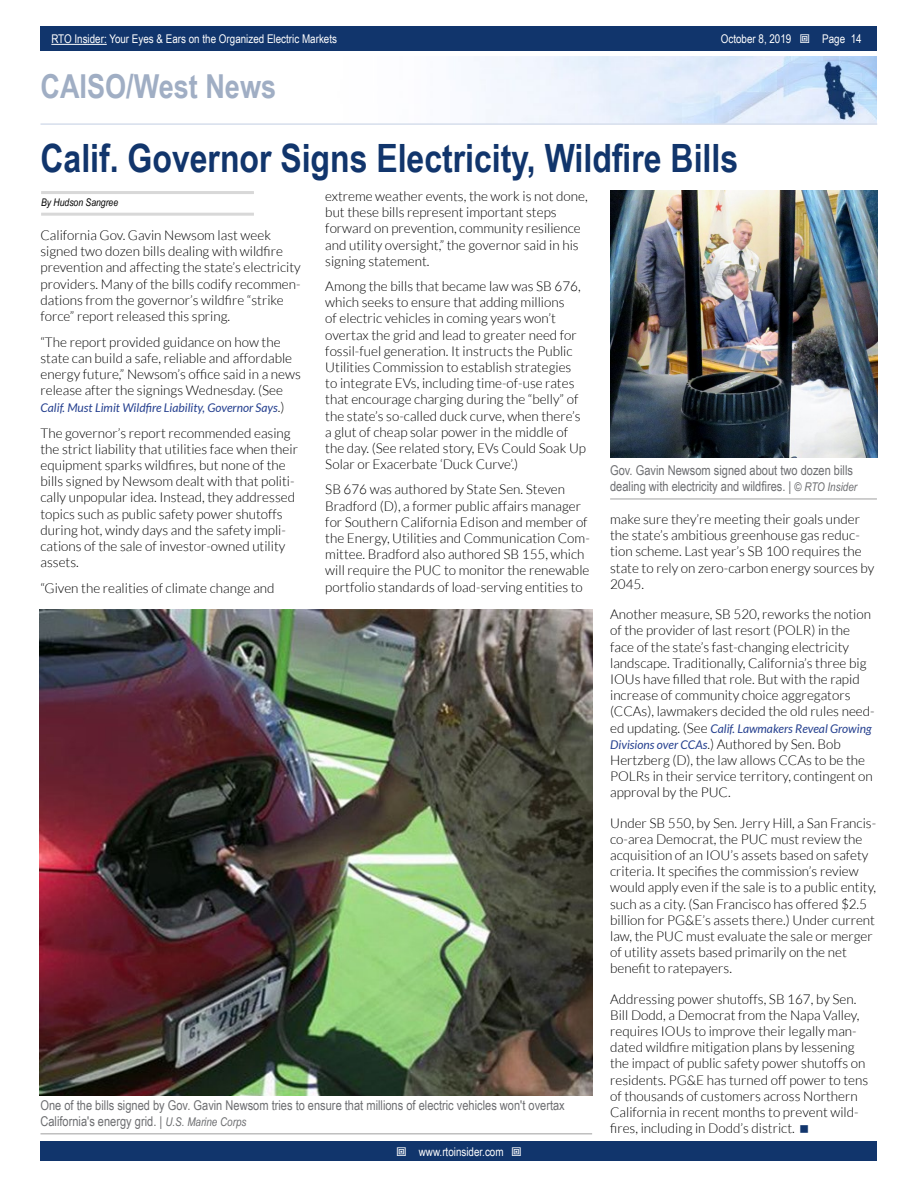
<style>
.page{position:relative;width:918px;height:1188px;background:#fff}
.page>*{position:absolute;margin:0;border:0;box-sizing:border-box;transform-origin:0 0}
.t1{font:700 39px "Arial Narrow";color:#11356c}
.t2{font:700 33px "Arial Narrow";color:#a0aec4}
.t3{font:300 13.5px/16.2px "Lato";color:#000}
.t4{font:13.5px/16.2px "Arial Narrow";color:#6d6e71}
.t5{font:12px "Arial Narrow";color:#fff}
.t6{font:italic 12px "Lato";color:#25408f}
.t7{font:italic 10.5px "Arial Narrow";color:#000}
.s1{font-style:inherit}
.s2{font-weight:300;font-style:normal;font-size:13.5px;color:#000}
.s3{font-style:italic;font-size:12px}
.s4{font-weight:400;font-style:italic;font-size:12px;color:#25408f}
</style>
<div class="page">
<div style="left:41px;top:1142px;width:836px;height:19px;background:#11356c"></div>
<div style="left:41px;top:27px;width:836px;height:24px;background:#11356c"></div>
<hr style="left:51px;top:44px;width:56px;height:1px;background:#fff">
<img style="left:474px;top:56px;width:403px;height:67px">
<hr style="left:40px;top:123px;width:837px;height:2px;background:#d6deec">
<hr style="left:41px;top:191px;width:213px;height:3px;background:#d8d8d8">
<hr style="left:41px;top:213px;width:213px;height:3px;background:#d8d8d8">
<hr style="left:40px;top:1133px;width:552px;height:2px;background:#bfbfbf">
<img style="left:40px;top:609px;width:552px;height:486px">
<img style="left:610px;top:190px;width:267px;height:268px">
<hr style="left:610px;top:498px;width:267px;height:2px;background:#bfbfbf">
<p class="t5" style="left:51px;top:30px;width:287px">RTO Insider: Your Eyes &amp; Ears on the Organized Electric Markets</p>
<p class="t5" style="left:721px;top:30px;width:72px">October 8, <span class="s1">2019</span></p>
<p class="t5" style="left:822px;top:30px;width:41px">Page 14</p>
<h2 class="t2" style="left:40px;top:61px;width:237px">CAISO/West News</h2>
<h1 class="t1" style="left:40px;top:129px;width:699px">Calif. Governor Signs Electricity, Wildfire Bills</h1>
<p class="t7" style="left:41px;top:195px;width:79px">By Hudson Sangree</p>
<p class="t3" style="left:325px;top:188px;width:264px">extreme weather events, the work is not done, but these bills represent important steps forward on prevention, community resilience and utility oversight,” the governor said in his signing statement.</p>
<p class="t3" style="left:325px;top:278px;width:262px">Among the bills that became law was SB 676, which seeks to ensure that adding millions<br>of electric vehicles in coming years won’t overtax the grid and lead to greater need for fossil-fuel generation. It instructs the Public Utilities Commission to establish strategies to integrate EVs, including time-of-use rates that encourage charging during the “belly” of the state’s so-called duck curve, when there’s a glut of cheap solar power in the middle of the day. (See related story, EVs Could Soak Up Solar or Exacerbate ‘Duck Curve’.)</p>
<p class="t3" style="left:325px;top:481px;width:266px">SB 676 was authored by State Sen. Steven Bradford (D), a former public affairs manager for Southern California Edison and member of the Energy, Utilities and Communication Com&shy;mittee. Bradford also authored SB 155, which will require the PUC to monitor the renewable portfolio standards of load-serving entities to</p>
<p class="t3" style="left:40px;top:227px;width:262px">California Gov. Gavin Newsom last week signed two dozen bills dealing with wildfire prevention and affecting the state’s electricity providers. Many of the bills codify recommen&shy;dations from the governor’s wildfire “strike force” report released this spring.</p>
<p class="t3" style="left:40px;top:334px;width:262px">“The report provided guidance on how the state can build a safe, reliable and affordable energy future,” Newsom’s office said in a news release after the signings Wednesday. (See</p>
<p class="t6" style="left:40px;top:401px;width:246px">Calif. Must Limit Wildfire Liability, Governor Says<span class="s2">.)</span></p>
<p class="t3" style="left:40px;top:425px;width:259px">The governor’s report recommended easing the strict liability that utilities face when their equipment sparks wildfires, but none of the bills signed by Newsom dealt with that politi&shy;cally unpopular idea. Instead, they addressed topics such as public safety power shutoffs during hot, windy days and the safety impli&shy;cations of the sale of investor-owned utility assets.</p>
<p class="t3" style="left:40px;top:580px;width:236px">“Given the realities of climate change and</p>
<p class="t4" style="left:610px;top:462px;width:248px">Gov. Gavin Newsom signed about two dozen bills dealing with electricity and wildfires. | <span class="s3">© RTO Insider</span></p>
<p class="t3" style="left:610px;top:511px;width:266px">make sure they’re meeting their goals under the state’s ambitious greenhouse gas reduc&shy;tion scheme. Last year’s SB 100 requires the state to rely on zero-carbon energy sources by 2045.</p>
<p class="t3" style="left:610px;top:606px;width:266px">Another measure, SB 520, reworks the notion of the provider of last resort (POLR) in the face of the state’s fast-changing electricity landscape. Traditionally, California’s three big IOUs have filled that role. But with the rapid increase of community choice aggregators (CCAs), lawmakers decided the old rules need-</p>
<p class="t6" style="left:610px;top:721px;width:263px"><span class="s2">ed updating. (See</span> Calif. Lawmakers Reveal Growing</p>
<p class="t3" style="left:610px;top:736px;width:264px"><span class="s4">Divisions over CCAs</span>.) Authored by Sen. Bob Hertzberg (D), the law allows CCAs to be the POLRs in their service territory, contingent on approval by the PUC.</p>
<p class="t3" style="left:610px;top:815px;width:268px">Under SB 550, by Sen. Jerry Hill, a San Francis&shy;co-area Democrat, the PUC must review the acquisition of an IOU’s assets based on safety criteria. It specifies the commission’s review would apply even if the sale is to a public entity, such as a city. (San Francisco has offered $2.5 billion for PG&amp;E’s assets there.) Under current law, the PUC must evaluate the sale or merger of utility assets based primarily on the net benefit to ratepayers.</p>
<p class="t3" style="left:610px;top:991px;width:260px">Addressing power shutoffs, SB 167, by Sen.<br>Bill Dodd, a Democrat from the Napa Valley, requires IOUs to improve their legally man&shy;dated wildfire mitigation plans by lessening the impact of public safety power shutoffs on residents. PG&amp;E has turned off power to tens of thousands of customers across Northern California in recent months to prevent wild&shy;fires, including in Dodd’s district.</p>
<p class="t4" style="left:40px;top:1097px;width:526px">One of the bills signed by Gov. Gavin Newsom tries to ensure that millions of electric vehicles won't overtax<br>California's energy grid. | <span class="s3">U.S. Marine Corps</span></p>
<p class="t5" style="left:419px;top:1143px;width:86px">www.rtoinsider.com</p>
</div>
